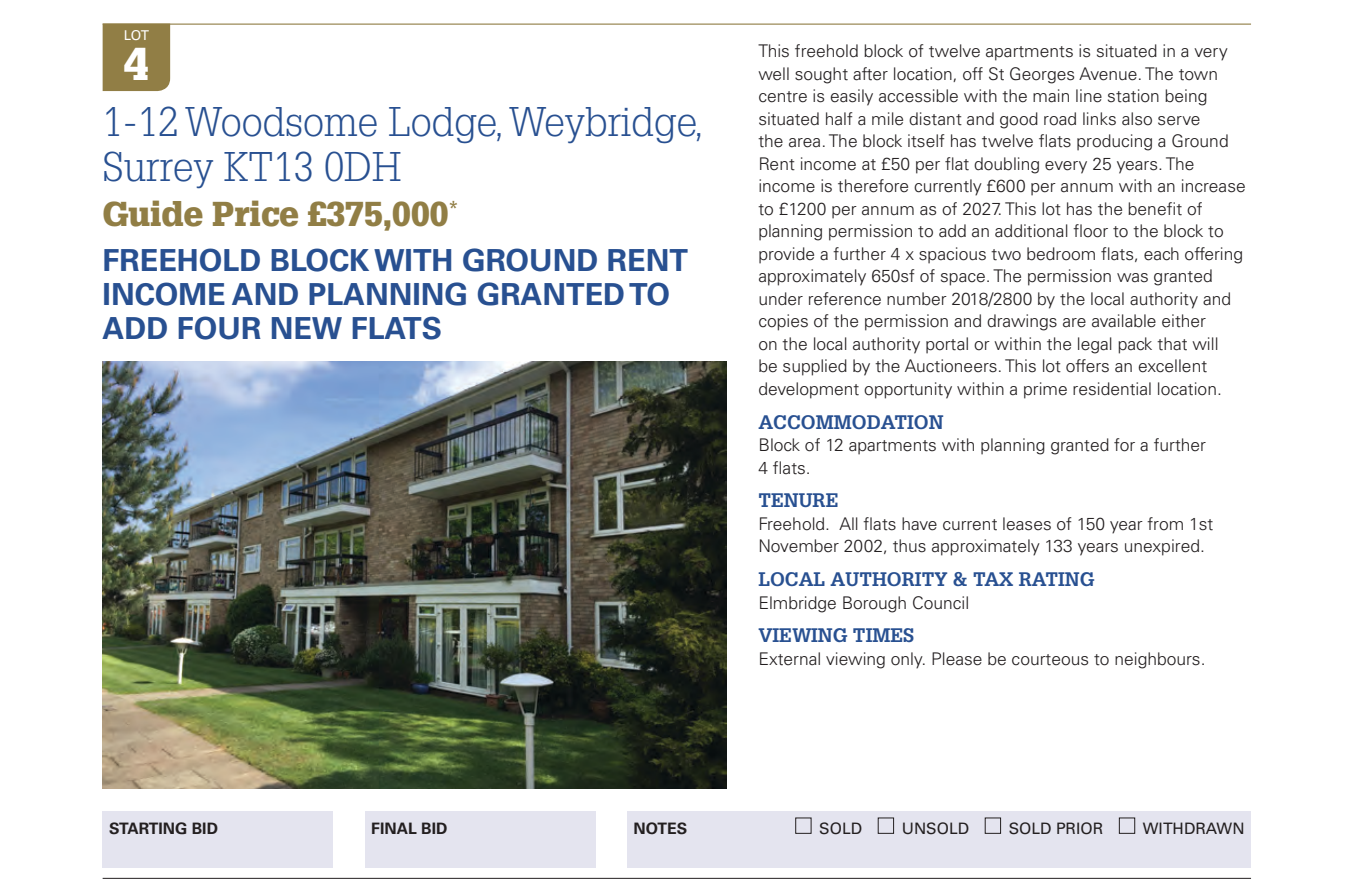
<style>
.page{position:relative;width:1350px;height:880px;background:#fff}
.page>*{position:absolute;margin:0;border:0;box-sizing:border-box;transform-origin:0 0}
.t1{font:900 45px "Glypha LT Std";color:#fff}
.t2{font:300 40.5px/45px "Glypha LT Std";color:#285091}
.t3{font:900 33.75px "Glypha LT Std";color:#917e45}
.t4{font:700 30.38px/33.8px "Univers LT Std";color:#285091}
.t5{font:700 19.12px "Glypha LT Std";color:#285091}
.t6{font:300 17.55px/22.5px "Univers LT Std";color:#231f20}
.t7{font:15.75px "Univers LT Std";color:#231f20}
.t8{font:700 15.75px "Univers LT Std";color:#231f20}
.t9{font:13.5px "Univers LT Std";color:#fff}
</style>
<div class="page">
<hr style="left:103px;top:878px;width:1148px;height:1px;background:#231f20">
<hr style="left:103px;top:24px;width:1148px;height:1px;background:#917e45">
<div style="left:103px;top:811px;width:230px;height:56px;background:#e4e4ef"></div>
<div style="left:365px;top:811px;width:230px;height:56px;background:#e4e4ef"></div>
<div style="left:627px;top:811px;width:624px;height:56px;background:#e4e4ef"></div>
<div style="left:795px;top:818px;width:16px;height:16px;border:1px solid #231f20"></div>
<div style="left:878px;top:818px;width:16px;height:16px;border:1px solid #231f20"></div>
<div style="left:985px;top:818px;width:16px;height:16px;border:1px solid #231f20"></div>
<div style="left:1119px;top:818px;width:16px;height:16px;border:1px solid #231f20"></div>
<div style="left:103px;top:25px;width:67px;height:66px;background:#917e45"></div>
<img style="left:103px;top:361px;width:623px;height:428px">
<p class="t9" style="left:124px;top:27px;width:27px">LOT</p>
<p class="t1" style="left:124px;top:36px;width:27px">4</p>
<p class="t2" style="left:103px;top:100px;width:603px">1-12 Woodsome Lodge, Weybridge,<br>Surrey KT13 0DH</p>
<p class="t3" style="left:103px;top:194px;width:357px">Guide Price £375,000<sup>*</sup></p>
<p class="t4" style="left:103px;top:244px;width:587px">FREEHOLD BLOCK WITH GROUND RENT<br>INCOME AND PLANNING GRANTED TO<br>ADD FOUR NEW FLATS</p>
<p class="t6" style="left:758px;top:40px;width:489px">This freehold block of twelve apartments is situated in a very well sought after location, off St Georges Avenue. The town centre is easily accessible with the main line station being situated half a mile distant and good road links also serve<br>the area. The block itself has twelve flats producing a Ground Rent income at £50 per flat doubling every 25 years. The income is therefore currently £600 per annum with an increase to £1200 per annum as of 2027. This lot has the benefit of planning permission to add an additional floor to the block to provide a further 4 x spacious two bedroom flats, each offering approximately 650sf of space. The permission was granted under reference number 2018/2800 by the local authority and copies of the permission and drawings are available either<br>on the local authority portal or within the legal pack that will<br>be supplied by the Auctioneers. This lot offers an excellent development opportunity within a prime residential location.</p>
<p class="t5" style="left:758px;top:410px;width:187px">ACCOMMODATION</p>
<p class="t6" style="left:758px;top:434px;width:449px">Block of 12 apartments with planning granted for a further<br>4 flats.</p>
<p class="t5" style="left:758px;top:489px;width:82px">TENURE</p>
<p class="t6" style="left:758px;top:512px;width:456px">Freehold. All flats have current leases of 150 year from 1st<br>November 2002, thus approximately 133 years unexpired.</p>
<p class="t5" style="left:758px;top:567px;width:338px">LOCAL AUTHORITY &amp; TAX RATING</p>
<p class="t6" style="left:758px;top:591px;width:212px">Elmbridge Borough Council</p>
<p class="t5" style="left:758px;top:624px;width:157px">VIEWING TIMES</p>
<p class="t6" style="left:758px;top:647px;width:449px">External viewing only. Please be courteous to neighbours.</p>
<p class="t8" style="left:109px;top:819px;width:111px">STARTING BID</p>
<p class="t8" style="left:371px;top:819px;width:78px">FINAL BID</p>
<p class="t8" style="left:633px;top:819px;width:55px">NOTES</p>
<p class="t7" style="left:819px;top:819px;width:44px">SOLD</p>
<p class="t7" style="left:901px;top:819px;width:69px">UNSOLD</p>
<p class="t7" style="left:1008px;top:819px;width:96px">SOLD PRIOR</p>
<p class="t7" style="left:1143px;top:819px;width:103px">WITHDRAWN</p>
</div>
